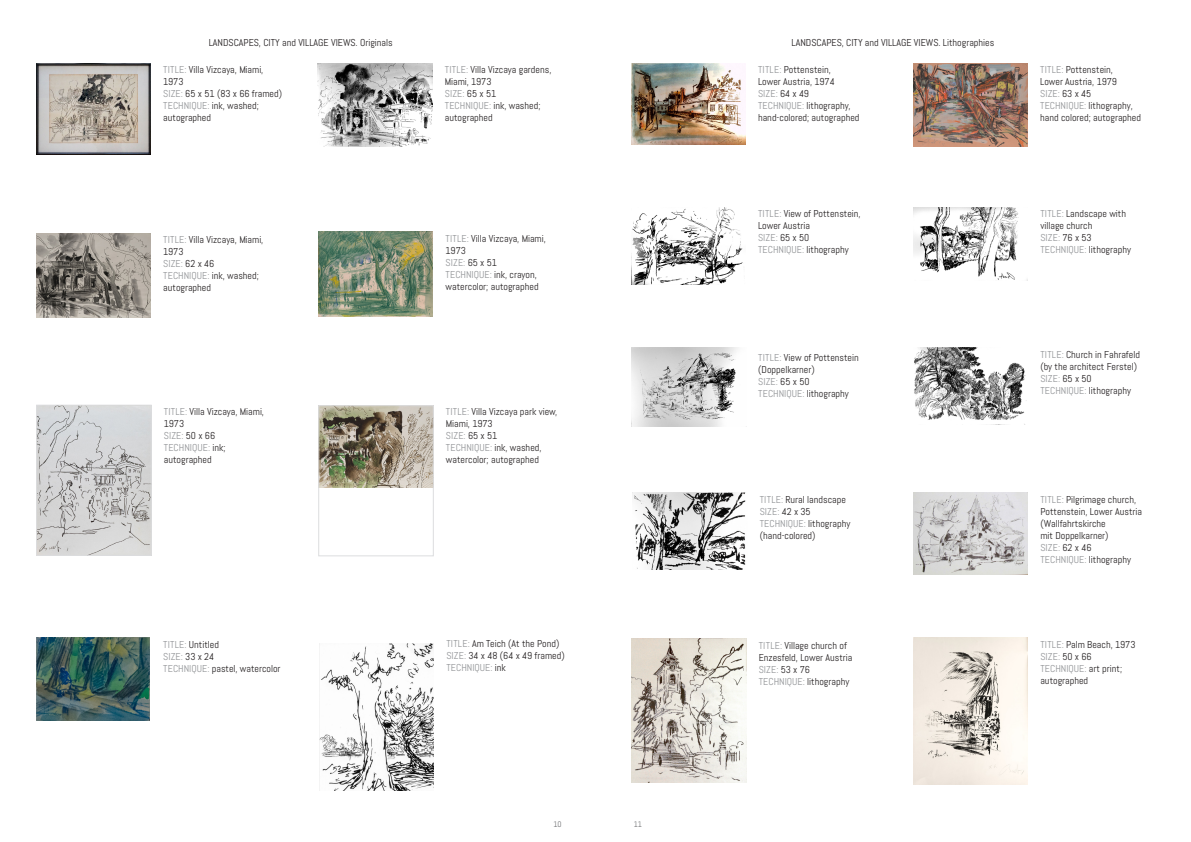
<style>
.page{position:relative;width:1191px;height:842px;background:#fff}
.page>*{position:absolute;margin:0;border:0;box-sizing:border-box;transform-origin:0 0}
.t1{font:10px/12px "Abel Pro";color:#231f20}
.t2{font:10px "Abel";letter-spacing:.01em;color:#939598}
.t3{font:8px "Abel Pro";color:#6c6d70}
.s1{font-family:"Abel";color:#939598}
.s2{font-family:"Abel Pro";color:#231f20}
</style>
<div class="page">
<img style="left:36px;top:63px;width:115px;height:91px">
<img style="left:318px;top:63px;width:114px;height:84px">
<img style="left:36px;top:233px;width:115px;height:85px">
<img style="left:318px;top:232px;width:115px;height:84px">
<img style="left:913px;top:638px;width:114px;height:146px">
<img style="left:38px;top:407px;width:111px;height:146px">
<div style="left:36px;top:405px;width:115px;height:150px;border:1px solid #dcdddf"></div>
<img style="left:320px;top:407px;width:111px;height:81px">
<div style="left:318px;top:405px;width:115px;height:151px;border:1px solid #dcdddf"></div>
<img style="left:632px;top:493px;width:114px;height:76px">
<img style="left:631px;top:347px;width:107px;height:79px">
<img style="left:913px;top:493px;width:114px;height:82px">
<img style="left:631px;top:208px;width:112px;height:76px">
<img style="left:913px;top:63px;width:115px;height:83px">
<img style="left:913px;top:208px;width:106px;height:72px">
<img style="left:631px;top:639px;width:115px;height:143px">
<img style="left:914px;top:348px;width:113px;height:72px">
<img style="left:631px;top:63px;width:115px;height:81px">
<img style="left:319px;top:643px;width:115px;height:148px">
<img style="left:36px;top:637px;width:113px;height:83px">
<p class="t1" style="left:209px;top:37px;width:186px">LANDSCAPES, CITY and VILLAGE VIEWS. Originals</p>
<p class="t1" style="left:163px;top:63px;width:102px"><span class="s1">TITLE:</span> Villa Vizcaya, Miami,<br>1973</p>
<p class="t1" style="left:163px;top:87px;width:120px"><span class="s1">SIZE:</span> 65 x 51 (83 x 66 framed)</p>
<p class="t1" style="left:163px;top:99px;width:97px"><span class="s1">TECHNIQUE:</span> ink, washed; autographed</p>
<p class="t1" style="left:163px;top:234px;width:102px"><span class="s1">TITLE:</span> Villa Vizcaya, Miami,<br>1973</p>
<p class="t2" style="left:163px;top:257px;width:53px">SIZE: <span class="s2">62 x 46</span></p>
<p class="t1" style="left:163px;top:270px;width:97px"><span class="s1">TECHNIQUE:</span> ink, washed; autographed</p>
<p class="t1" style="left:164px;top:405px;width:102px"><span class="s1">TITLE:</span> Villa Vizcaya, Miami,<br>1973</p>
<p class="t2" style="left:164px;top:429px;width:53px">SIZE: <span class="s2">50 x 66</span></p>
<p class="t2" style="left:164px;top:441px;width:63px">TECHNIQUE: <span class="s2">ink;</span></p>
<p class="t1" style="left:164px;top:453px;width:49px">autographed</p>
<p class="t1" style="left:445px;top:63px;width:108px"><span class="s1">TITLE:</span> Villa Vizcaya gardens,<br>Miami, 1973</p>
<p class="t2" style="left:445px;top:87px;width:53px">SIZE: <span class="s2">65 x 51</span></p>
<p class="t1" style="left:445px;top:99px;width:97px"><span class="s1">TECHNIQUE:</span> ink, washed; autographed</p>
<p class="t1" style="left:445px;top:232px;width:102px"><span class="s1">TITLE:</span> Villa Vizcaya, Miami,<br>1973</p>
<p class="t2" style="left:445px;top:256px;width:53px">SIZE: <span class="s2">65 x 51</span></p>
<p class="t1" style="left:445px;top:268px;width:94px"><span class="s1">TECHNIQUE:</span> ink, crayon, watercolor; autographed</p>
<p class="t1" style="left:446px;top:406px;width:113px"><span class="s1">TITLE:</span> Villa Vizcaya park view,<br>Miami, 1973</p>
<p class="t2" style="left:446px;top:430px;width:53px">SIZE: <span class="s2">65 x 51</span></p>
<p class="t1" style="left:446px;top:442px;width:97px"><span class="s1">TECHNIQUE:</span> ink, washed, watercolor; autographed</p>
<p class="t1" style="left:163px;top:638px;width:57px"><span class="s1">TITLE:</span> Untitled</p>
<p class="t2" style="left:163px;top:650px;width:53px">SIZE: <span class="s2">33 x 24</span></p>
<p class="t1" style="left:163px;top:662px;width:119px"><span class="s1">TECHNIQUE:</span> pastel, watercolor</p>
<p class="t1" style="left:446px;top:637px;width:114px"><span class="s1">TITLE:</span> Am Teich (At the Pond)</p>
<p class="t1" style="left:446px;top:649px;width:120px"><span class="s1">SIZE:</span> 34 x 48 (64 x 49 framed)</p>
<p class="t2" style="left:446px;top:661px;width:61px">TECHNIQUE: <span class="s2">ink</span></p>
<p class="t3" style="left:553px;top:819px;width:10px">10</p>
<p class="t3" style="left:634px;top:819px;width:10px">11</p>
<p class="t1" style="left:791px;top:36px;width:204px">LANDSCAPES, CITY and VILLAGE VIEWS. Lithographies</p>
<p class="t1" style="left:758px;top:63px;width:78px"><span class="s1">TITLE:</span> Pottenstein,<br>Lower Austria, 1974</p>
<p class="t2" style="left:758px;top:87px;width:53px">SIZE: <span class="s2">64 x 49</span></p>
<p class="t1" style="left:758px;top:99px;width:103px"><span class="s1">TECHNIQUE:</span> lithography, hand-colored; autographed</p>
<p class="t1" style="left:758px;top:208px;width:104px"><span class="s1">TITLE:</span> View of Pottenstein,<br>Lower Austria</p>
<p class="t2" style="left:758px;top:232px;width:53px">SIZE: <span class="s2">65 x 50</span></p>
<p class="t1" style="left:758px;top:244px;width:92px"><span class="s1">TECHNIQUE:</span> lithography</p>
<p class="t1" style="left:758px;top:351px;width:102px"><span class="s1">TITLE:</span> View of Pottenstein (Doppelkarner)</p>
<p class="t2" style="left:758px;top:375px;width:53px">SIZE: <span class="s2">65 x 50</span></p>
<p class="t1" style="left:758px;top:387px;width:92px"><span class="s1">TECHNIQUE:</span> lithography</p>
<p class="t1" style="left:759px;top:493px;width:88px"><span class="s1">TITLE:</span> Rural landscape</p>
<p class="t2" style="left:759px;top:505px;width:53px">SIZE: <span class="s2">42 x 35</span></p>
<p class="t1" style="left:759px;top:517px;width:92px"><span class="s1">TECHNIQUE:</span> lithography (hand-colored)</p>
<p class="t1" style="left:758px;top:639px;width:95px"><span class="s1">TITLE:</span> Village church of<br>Enzesfeld, Lower Austria</p>
<p class="t2" style="left:758px;top:663px;width:53px">SIZE: <span class="s2">53 x 76</span></p>
<p class="t1" style="left:758px;top:675px;width:92px"><span class="s1">TECHNIQUE:</span> lithography</p>
<p class="t1" style="left:1040px;top:63px;width:78px"><span class="s1">TITLE:</span> Pottenstein,<br>Lower Austria, 1979</p>
<p class="t2" style="left:1040px;top:87px;width:53px">SIZE: <span class="s2">63 x 45</span></p>
<p class="t1" style="left:1040px;top:99px;width:94px"><span class="s1">TECHNIQUE:</span> lithography,</p>
<p class="t1" style="left:1040px;top:111px;width:102px">hand colored; autographed</p>
<p class="t1" style="left:1040px;top:208px;width:87px"><span class="s1">TITLE:</span> Landscape with village church</p>
<p class="t2" style="left:1040px;top:232px;width:53px">SIZE: <span class="s2">76 x 53</span></p>
<p class="t1" style="left:1040px;top:244px;width:92px"><span class="s1">TECHNIQUE:</span> lithography</p>
<p class="t1" style="left:1040px;top:348px;width:101px"><span class="s1">TITLE:</span> Church in Fahrafeld (by the architect Ferstel)</p>
<p class="t2" style="left:1040px;top:372px;width:53px">SIZE: <span class="s2">65 x 50</span></p>
<p class="t1" style="left:1040px;top:384px;width:92px"><span class="s1">TECHNIQUE:</span> lithography</p>
<p class="t1" style="left:1040px;top:493px;width:103px"><span class="s1">TITLE:</span> Pilgrimage church,<br>Pottenstein, Lower Austria (Wallfahrtskirche<br>mit Doppelkarner)</p>
<p class="t2" style="left:1040px;top:541px;width:53px">SIZE: <span class="s2">62 x 46</span></p>
<p class="t1" style="left:1040px;top:553px;width:92px"><span class="s1">TECHNIQUE:</span> lithography</p>
<p class="t1" style="left:1040px;top:638px;width:97px"><span class="s1">TITLE:</span> Palm Beach, 1973</p>
<p class="t2" style="left:1040px;top:650px;width:53px">SIZE: <span class="s2">50 x 66</span></p>
<p class="t1" style="left:1040px;top:662px;width:83px"><span class="s1">TECHNIQUE:</span> art print; autographed</p>
</div>
